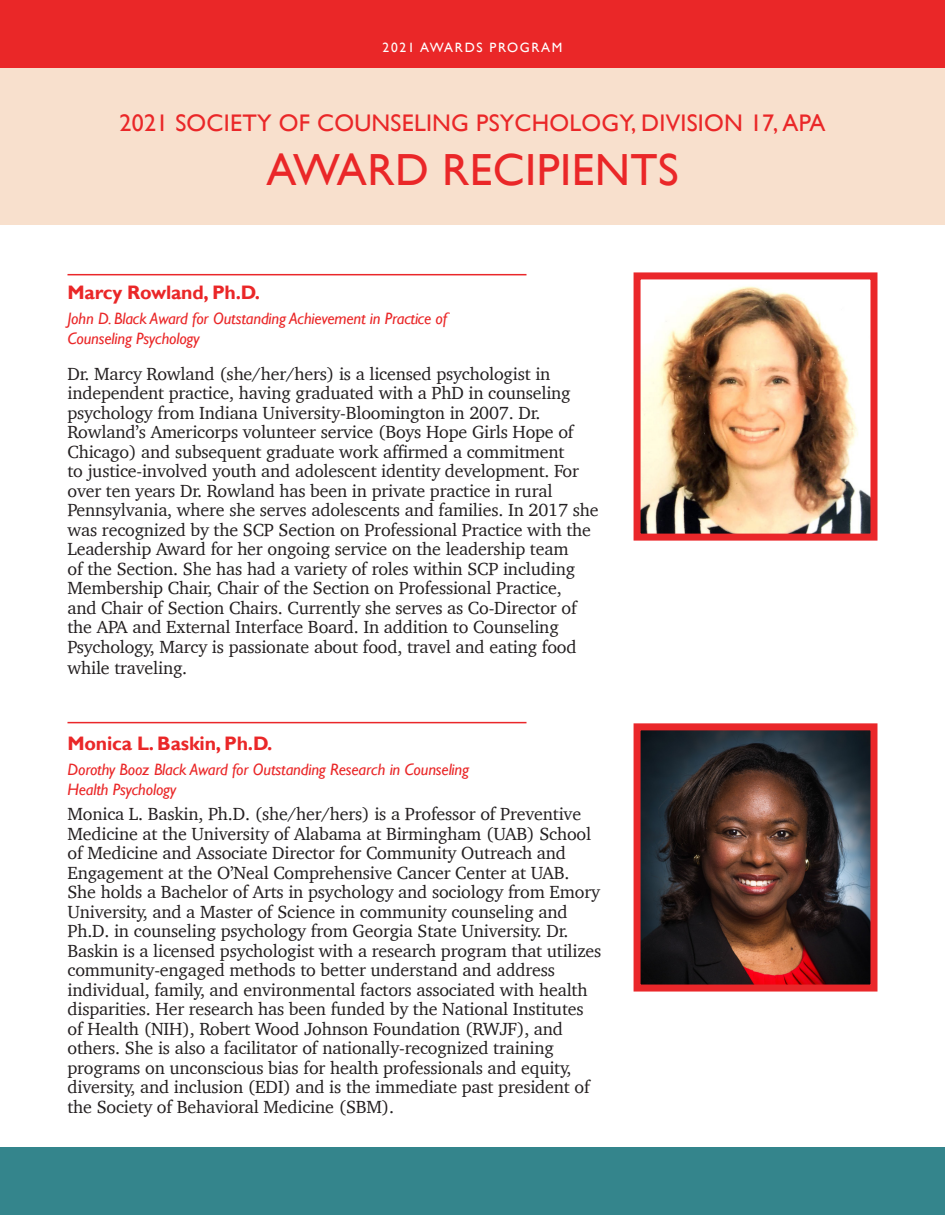
<style>
.page{position:relative;width:945px;height:1215px;background:#fff}
.page>*{position:absolute;margin:0;border:0;box-sizing:border-box;transform-origin:0 0}
.t1{font:45px "Gill Sans";letter-spacing:.01em;color:#ea2728}
.t2{font:24px "Gill Sans";letter-spacing:.01em;color:#ea2728}
.t3{font:700 19.5px "Gill Sans";letter-spacing:-.01em;color:#ea2728}
.t4{font:18px/19.6px "Charter";letter-spacing:-.01em;color:#231f20}
.t5{font:italic 16.5px/19.5px "Gill Sans";letter-spacing:-.01em;color:#ea2728}
.t6{font:13.5px "Gill Sans";letter-spacing:.12em;color:#fff}
</style>
<div class="page">
<div style="left:0;top:65px;width:945px;height:160px;background:#f8e0cd"></div>
<div style="left:0;top:0;width:945px;height:68px;background:#ea2728"></div>
<div style="left:0;top:1148px;width:945px;height:67px;background:#34858c"></div>
<img style="left:642px;top:286px;width:227px;height:247px">
<div style="left:634px;top:272px;width:243px;height:269px;border:7px solid #ea272a"></div>
<hr style="left:68px;top:274px;width:458px;height:1px;background:#ea272a">
<hr style="left:68px;top:722px;width:458px;height:1px;background:#ea272a">
<img style="left:642px;top:731px;width:227px;height:253px">
<div style="left:634px;top:723px;width:243px;height:269px;border:7px solid #ea272a"></div>
<p class="t6" style="left:383px;top:40px;width:181px">2021 AWARDS PROGRAM</p>
<p class="t2" style="left:120px;top:109px;width:707px">2021 SOCIETY OF COUNSELING PSYCHOLOGY, DIVISION 17, APA</p>
<p class="t1" style="left:266px;top:144px;width:414px">AWARD RECIPIENTS</p>
<p class="t3" style="left:68px;top:280px;width:194px">Marcy Rowland, Ph.D.</p>
<p class="t5" style="left:68px;top:309px;width:381px">John D. Black Award for Outstanding Achievement in Practice of<br>Counseling Psychology</p>
<p class="t4" style="left:68px;top:363px;width:533px">Dr. Marcy Rowland (she/her/hers) is a licensed psychologist in independent practice, having graduated with a PhD in counseling psychology from Indiana University-Bloomington in 2007. Dr.<br>Rowland’s Americorps volunteer service (Boys Hope Girls Hope of Chicago) and subsequent graduate work affirmed a commitment<br>to justice-involved youth and adolescent identity development. For over ten years Dr. Rowland has been in private practice in rural Pennsylvania, where she serves adolescents and families. In 2017 she was recognized by the SCP Section on Professional Practice with the Leadership Award for her ongoing service on the leadership team<br>of the Section. She has had a variety of roles within SCP including Membership Chair, Chair of the Section on Professional Practice,<br>and Chair of Section Chairs. Currently she serves as Co-Director of the APA and External Interface Board. In addition to Counseling Psychology, Marcy is passionate about food, travel and eating food while traveling.</p>
<p class="t3" style="left:68px;top:731px;width:206px">Monica L. Baskin, Ph.D.</p>
<p class="t5" style="left:68px;top:760px;width:403px">Dorothy Booz Black Award for Outstanding Research in Counseling<br>Health Psychology</p>
<p class="t4" style="left:68px;top:804px;width:536px">Monica L. Baskin, Ph.D. (she/her/hers) is a Professor of Preventive Medicine at the University of Alabama at Birmingham (UAB) School of Medicine and Associate Director for Community Outreach and Engagement at the O’Neal Comprehensive Cancer Center at UAB.<br>She holds a Bachelor of Arts in psychology and sociology from Emory University, and a Master of Science in community counseling and Ph.D. in counseling psychology from Georgia State University. Dr.<br>Baskin is a licensed psychologist with a research program that utilizes community-engaged methods to better understand and address individual, family, and environmental factors associated with health disparities. Her research has been funded by the National Institutes of Health (NIH), Robert Wood Johnson Foundation (RWJF), and others. She is also a facilitator of nationally-recognized training programs on unconscious bias for health professionals and equity, diversity, and inclusion (EDI) and is the immediate past president of the Society of Behavioral Medicine (SBM).</p>
</div>
